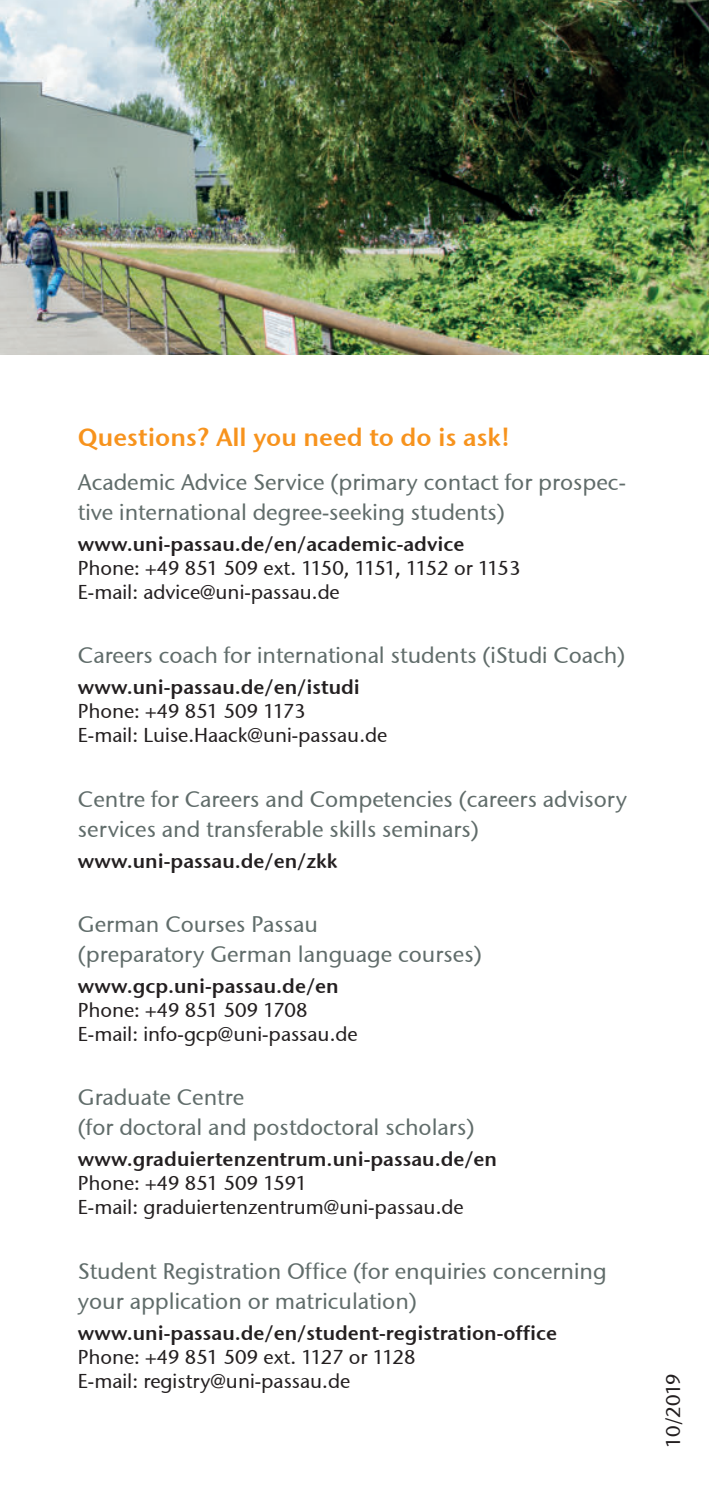
<style>
.page{position:relative;width:709px;height:1489px;background:#fff}
.page>*{position:absolute;margin:0;border:0;box-sizing:border-box;transform-origin:0 0}
.t1{font:25px "Stone Sans Semi ITCTT";color:#f7931d}
.t2{font:22.5px/30px "Stone Sans ITCTT Medium";color:#606c6a}
.t3{font:20px/24px "Stone Sans ITCTT Medium";color:#231f20}
.t4{font:20px "Stone Sans Semi ITCTT";color:#231f20}
</style>
<div class="page">
<img style="left:0;top:0;width:709px;height:355px">
<p class="t1" style="left:78px;top:426px;width:433px">Questions? All you need to do is ask!</p>
<p class="t2" style="left:78px;top:469px;width:549px">Academic Advice Service (primary contact for prospec&shy;tive international degree-seeking students)</p>
<p class="t4" style="left:78px;top:536px;width:388px">www.uni-passau.de/en/academic-advice</p>
<p class="t3" style="left:78px;top:558px;width:444px">Phone: +49 851 509 ext. 1150, 1151, 1152 or 1153<br>E-mail: advice@uni-passau.de</p>
<p class="t2" style="left:78px;top:642px;width:548px">Careers coach for international students (iStudi Coach)</p>
<p class="t4" style="left:78px;top:679px;width:283px">www.uni-passau.de/en/istudi</p>
<p class="t3" style="left:78px;top:701px;width:311px">Phone: +49 851 509 1173<br>E-mail: Luise.Haack@uni-passau.de</p>
<p class="t2" style="left:78px;top:785px;width:551px">Centre for Careers and Competencies (careers advisory services and transferable skills seminars)</p>
<p class="t4" style="left:78px;top:852px;width:261px">www.uni-passau.de/en/zkk</p>
<p class="t2" style="left:78px;top:911px;width:405px">German Courses Passau<br>(preparatory German language courses)</p>
<p class="t4" style="left:78px;top:977px;width:262px">www.gcp.uni-passau.de/en</p>
<p class="t3" style="left:78px;top:999px;width:281px">Phone: +49 851 509 1708<br>E-mail: info-gcp@uni-passau.de</p>
<p class="t2" style="left:78px;top:1084px;width:398px">Graduate Centre<br>(for doctoral and postdoctoral scholars)</p>
<p class="t4" style="left:78px;top:1151px;width:421px">www.graduiertenzentrum.uni-passau.de/en</p>
<p class="t3" style="left:78px;top:1173px;width:387px">Phone: +49 851 509 1591<br>E-mail: graduiertenzentrum@uni-passau.de</p>
<p class="t2" style="left:78px;top:1257px;width:530px">Student Registration Office (for enquiries concerning your application or matriculation)</p>
<p class="t4" style="left:78px;top:1324px;width:481px">www.uni-passau.de/en/student-registration-office</p>
<p class="t3" style="left:78px;top:1346px;width:339px">Phone: +49 851 509 ext. 1127 or 1128<br>E-mail: registry@uni-passau.de</p>
<p class="t3" style="left:663px;top:1447px;width:76px;rotate:-90deg">10/2019</p>
</div>
